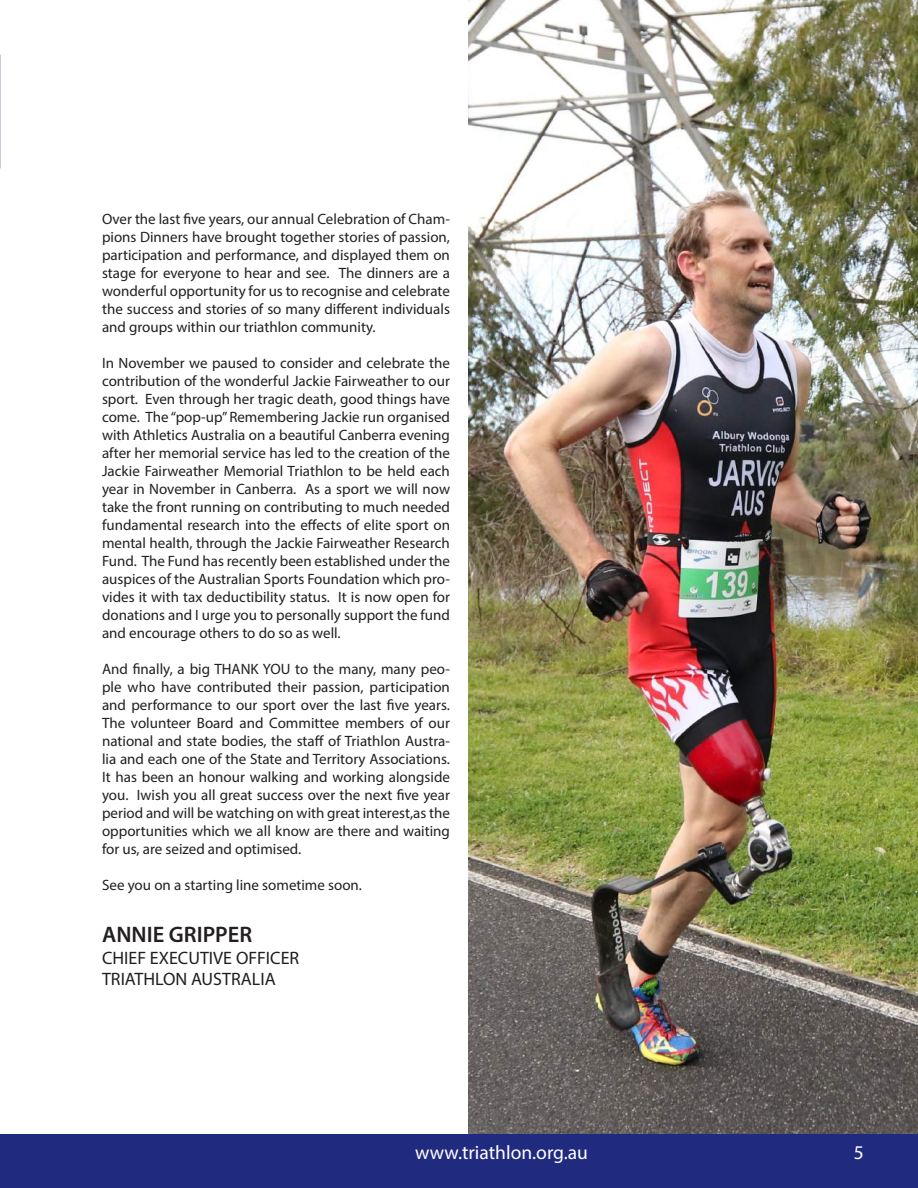
<style>
.page{position:relative;width:918px;height:1188px;background:#fff}
.page>*{position:absolute;margin:0;border:0;box-sizing:border-box;transform-origin:0 0}
.t1{font:600 22.5px "Myriad Pro";color:#231f20}
.t2{font:19.5px "Myriad Pro";color:#fff}
.t3{font:18px/21.6px "Myriad Pro";color:#231f20}
.t4{font:15px/18px "Myriad Pro";color:#231f20;text-align:justify}
</style>
<div class="page">
<img style="left:468px;top:0;width:450px;height:1134px">
<div style="left:0;top:1134px;width:918px;height:54px;background:#202b7f"></div>
<p class="t4" style="left:102px;top:210px;width:349px">Over the last five years, our annual Celebration of Cham&shy;pions Dinners have brought together stories of passion, participation and performance, and displayed them on stage for everyone to hear and see. The dinners are a wonderful opportunity for us to recognise and celebrate the success and stories of so many different individuals and groups within our triathlon community.</p>
<p class="t4" style="left:102px;top:354px;width:350px">In November we paused to consider and celebrate the contribution of the wonderful Jackie Fairweather to our sport. Even through her tragic death, good things have come. The “pop-up” Remembering Jackie run organised with Athletics Australia on a beautiful Canberra evening after her memorial service has led to the creation of the Jackie Fairweather Memorial Triathlon to be held each year in November in Canberra. As a sport we will now take the front running on contributing to much needed fundamental research into the effects of elite sport on mental health, through the Jackie Fairweather Research Fund. The Fund has recently been established under the auspices of the Australian Sports Foundation which pro&shy;vides it with tax deductibility status. It is now open for donations and I urge you to personally support the fund and encourage others to do so as well.</p>
<p class="t4" style="left:102px;top:660px;width:349px">And finally, a big THANK YOU to the many, many peo&shy;ple who have contributed their passion, participation and performance to our sport over the last five years.<br>The volunteer Board and Committee members of our national and state bodies, the staff of Triathlon Austra&shy;lia and each one of the State and Territory Associations.<br>It has been an honour walking and working alongside you. Iwish you all great success over the next five year period and will be watching on with great interest,as the opportunities which we all know are there and waiting for us, are seized and optimised.</p>
<p class="t4" style="left:102px;top:876px;width:261px">See you on a starting line sometime soon.</p>
<h1 class="t1" style="left:102px;top:920px;width:152px">ANNIE GRIPPER</h1>
<p class="t3" style="left:102px;top:947px;width:199px">CHIEF EXECUTIVE OFFICER<br>TRIATHLON AUSTRALIA</p>
<h2 class="t2" style="left:415px;top:1140px;width:174px">www.triathlon.org.au</h2>
<h2 class="t2" style="left:854px;top:1140px;width:12px">5</h2>
</div>
